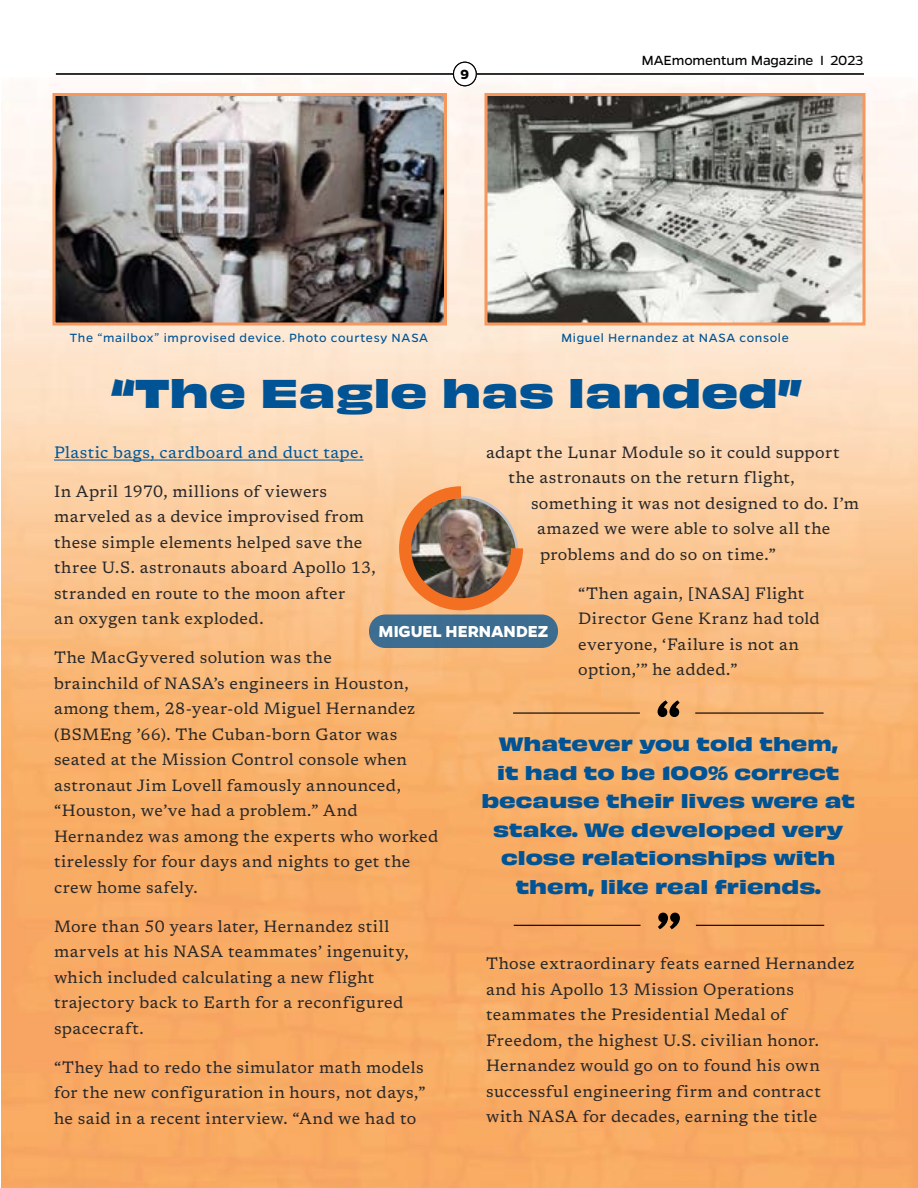
<style>
.page{position:relative;width:918px;height:1188px;background:#fff}
.page>*{position:absolute;margin:0;border:0;box-sizing:border-box;transform-origin:0 0}
.t1{font:700 54px "Gentona";color:#000}
.t2{font:700 37.5px "Obviously Extd";color:#005496;scale:.8 1}
.t3{font:700 expanded 18px/28.5px "Obviously";color:#005496;text-align:center}
.t4{font:700 18px "Gentona";color:#fff}
.t5{font:16.5px/25.5px "Newsreader 16 pt";letter-spacing:.025em;color:#292829}
.t6{font:16.5px "Newsreader 16 pt";letter-spacing:.025em;color:#00599a}
.t7{font:15px "Gentona";letter-spacing:-.01em;color:#000}
.t8{font:700 15px "Gentona";color:#000}
.t9{font:13.5px "Gentona";letter-spacing:.05em;color:#005496}
</style>
<div class="page">
<img style="left:1px;top:78px;width:917px;height:1110px">
<hr style="left:56px;top:73px;width:808px;height:2px;background:#000">
<div style="left:454px;top:62px;width:22px;height:24px;background:#fff;border-radius:50%"></div>
<div style="left:453px;top:62px;width:24px;height:24px;border:1px solid #000;border-radius:50%"></div>
<div style="left:369px;top:615px;width:189px;height:33px;background:#3c6d91;border-radius:16px"></div>
<svg style="left:393px;top:480px;width:136px;height:135px;background:#bf906c"></svg>
<img style="left:56px;top:97px;width:387px;height:225px">
<div style="left:52px;top:93px;width:395px;height:233px;border:3px solid #f7975b"></div>
<img style="left:488px;top:97px;width:374px;height:225px">
<div style="left:484px;top:93px;width:382px;height:233px;border:3px solid #f7975b"></div>
<hr style="left:54px;top:460px;width:309px;height:1px;background:#00599a">
<hr style="left:513px;top:712px;width:127px;height:2px;background:#000">
<hr style="left:695px;top:712px;width:129px;height:2px;background:#000">
<hr style="left:514px;top:925px;width:127px;height:1px;background:#000">
<hr style="left:696px;top:925px;width:128px;height:1px;background:#000">
<p class="t8" style="left:460px;top:65px;width:10px">9</p>
<p class="t7" style="left:642px;top:52px;width:223px">MAEmomentum Magazine I 2023</p>
<p class="t9" style="left:70px;top:330px;width:360px">The “mailbox” improvised device. Photo courtesy NASA</p>
<p class="t9" style="left:561px;top:330px;width:229px">Miguel Hernandez at NASA console</p>
<h2 class="t2" style="left:111px;top:361px;width:865px">“The Eagle has landed”</h2>
<p class="t5" style="left:509px;top:439px;width:332px;text-indent:-23px">adapt the Lunar Module so it could support the astronauts on the return flight,</p>
<p class="t5" style="left:537px;top:490px;width:323px;text-indent:-6px">something it was not designed to do. I’m amazed we were able to solve all the problems and do so on time.”</p>
<p class="t5" style="left:578px;top:580px;width:243px">“Then again, [NASA] Flight<br>Director Gene Kranz had told everyone, ‘Failure is not an option,’” he added.”</p>
<p class="t6" style="left:54px;top:441px;width:311px">Plastic bags, cardboard and duct tape.</p>
<p class="t5" style="left:54px;top:478px;width:323px">In April 1970, millions of viewers marveled as a device improvised from these simple elements helped save the three U.S. astronauts aboard Apollo 13, stranded en route to the moon after<br>an oxygen tank exploded.</p>
<p class="t5" style="left:54px;top:644px;width:386px">The MacGyvered solution was the<br>brainchild of NASA’s engineers in Houston, among them, 28-year-old Miguel Hernandez (BSMEng ’66). The Cuban-born Gator was seated at the Mission Control console when astronaut Jim Lovell famously announced, “Houston, we’ve had a problem.” And Hernandez was among the experts who worked tirelessly for four days and nights to get the crew home safely.</p>
<p class="t5" style="left:54px;top:913px;width:356px">More than 50 years later, Hernandez still marvels at his NASA teammates’ ingenuity, which included calculating a new flight trajectory back to Earth for a reconfigured spacecraft.</p>
<p class="t5" style="left:54px;top:1054px;width:373px;text-align:justify">“They had to redo the simulator math models for the new configuration in hours, not days,” he said in a recent interview. “And we had to</p>
<p class="t4" style="left:379px;top:621px;width:171px">MIGUEL HERNANDEZ</p>
<h1 class="t1" style="left:655px;top:688px;width:29px">“</h1>
<p class="t3" style="left:481px;top:728px;width:375px">Whatever you told them,<br>it had to be 100% correct because their lives were at stake. We developed very close relationships with them, like real friends.</p>
<h1 class="t1" style="left:655px;top:900px;width:29px">”</h1>
<p class="t5" style="left:486px;top:950px;width:370px">Those extraordinary feats earned Hernandez and his Apollo 13 Mission Operations teammates the Presidential Medal of Freedom, the highest U.S. civilian honor.<br>Hernandez would go on to found his own successful engineering firm and contract with NASA for decades, earning the title</p>
</div>
